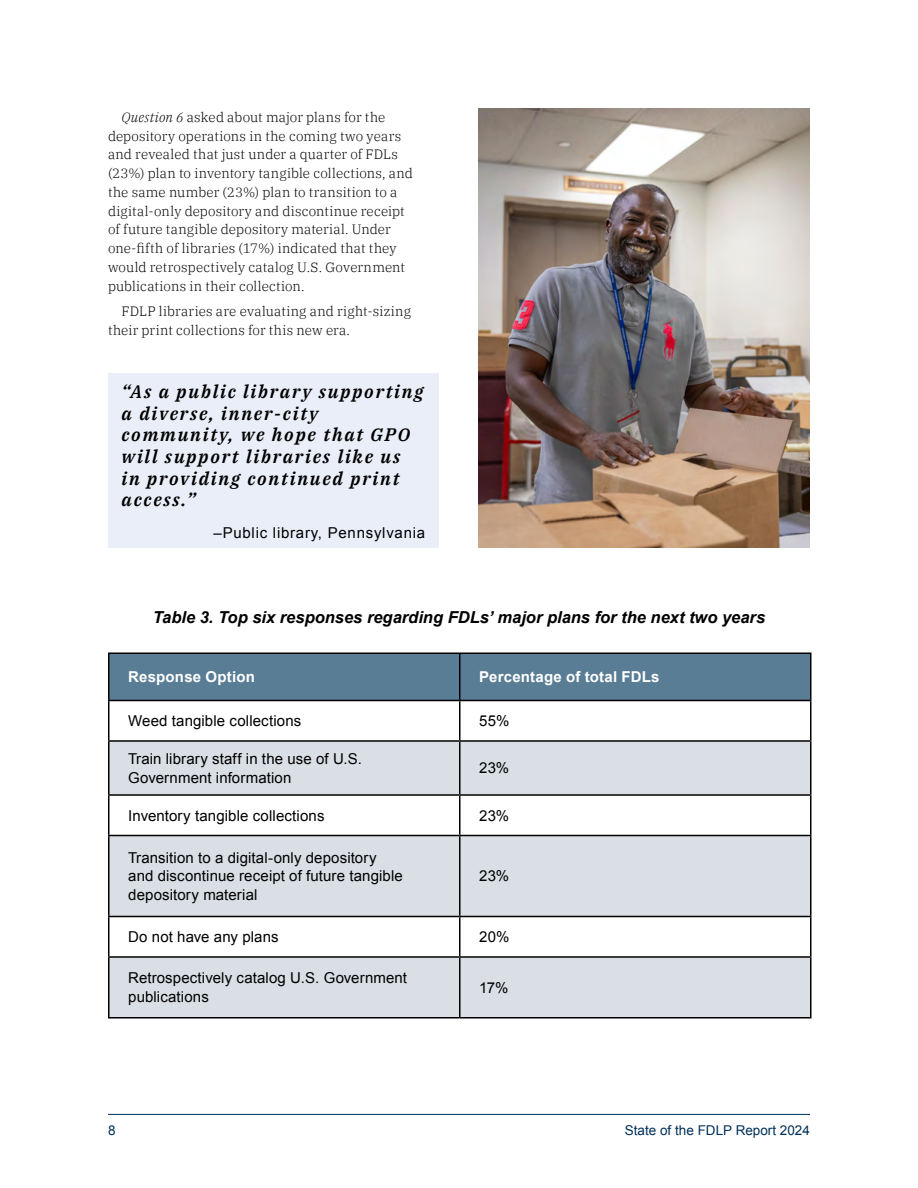
<style>
.page{position:relative;width:918px;height:1188px;background:#fff}
.page>*{position:absolute;margin:0;border:0;box-sizing:border-box;transform-origin:0 0}
.t1{font:italic 600 18px/21.6px "IBM Plex Serif";letter-spacing:.1em;color:#000}
.t2{font:italic 700 16.5px "Arial";color:#000}
.t3{font:15px/18.8px "Arial";letter-spacing:.01em;color:#000}
.t4{font:700 15px "Arial";letter-spacing:.015em;color:#fff}
.t5{font:15px "Arial";letter-spacing:.05em;color:#000}
.t6{font:300 13.5px/18.8px "IBM Plex Serif";letter-spacing:.015em;color:#000}
.t7{font:13.5px "Arial";color:#003057}
.s1{font-style:italic}
</style>
<div class="page">
<hr style="left:108px;top:1114px;width:702px;height:1px;background:#003057">
<div style="left:110px;top:654px;width:700px;height:46px;background:#587d95"></div>
<svg style="left:110px;top:742px;width:700px;height:275px;fill:#d9dfe4"></svg>
<hr style="left:108px;top:653px;width:352px;height:1px;background:#000">
<hr style="left:108px;top:654px;width:2px;height:46px;background:#000">
<hr style="left:460px;top:653px;width:352px;height:1px;background:#000">
<hr style="left:459px;top:654px;width:1px;height:46px;background:#000">
<hr style="left:810px;top:654px;width:2px;height:46px;background:#000">
<hr style="left:108px;top:700px;width:352px;height:1px;background:#000">
<hr style="left:108px;top:701px;width:2px;height:39px;background:#000">
<hr style="left:460px;top:700px;width:352px;height:1px;background:#000">
<hr style="left:459px;top:701px;width:1px;height:39px;background:#000">
<hr style="left:810px;top:701px;width:2px;height:39px;background:#000">
<hr style="left:108px;top:740px;width:352px;height:2px;background:#000">
<hr style="left:108px;top:742px;width:2px;height:52px;background:#000">
<hr style="left:460px;top:740px;width:352px;height:2px;background:#000">
<hr style="left:459px;top:742px;width:1px;height:52px;background:#000">
<hr style="left:810px;top:742px;width:2px;height:52px;background:#000">
<hr style="left:108px;top:794px;width:352px;height:2px;background:#000">
<hr style="left:108px;top:796px;width:2px;height:39px;background:#000">
<hr style="left:460px;top:794px;width:352px;height:2px;background:#000">
<hr style="left:459px;top:796px;width:1px;height:39px;background:#000">
<hr style="left:810px;top:796px;width:2px;height:39px;background:#000">
<hr style="left:108px;top:835px;width:352px;height:1px;background:#000">
<hr style="left:108px;top:836px;width:2px;height:80px;background:#000">
<hr style="left:460px;top:835px;width:352px;height:1px;background:#000">
<hr style="left:459px;top:836px;width:1px;height:80px;background:#000">
<hr style="left:810px;top:836px;width:2px;height:80px;background:#000">
<hr style="left:108px;top:916px;width:352px;height:1px;background:#000">
<hr style="left:108px;top:917px;width:2px;height:39px;background:#000">
<hr style="left:460px;top:916px;width:352px;height:1px;background:#000">
<hr style="left:459px;top:917px;width:1px;height:39px;background:#000">
<hr style="left:810px;top:917px;width:2px;height:39px;background:#000">
<hr style="left:108px;top:956px;width:352px;height:2px;background:#000">
<hr style="left:108px;top:958px;width:2px;height:59px;background:#000">
<hr style="left:460px;top:956px;width:352px;height:2px;background:#000">
<hr style="left:459px;top:958px;width:1px;height:59px;background:#000">
<hr style="left:810px;top:958px;width:2px;height:59px;background:#000">
<hr style="left:108px;top:1017px;width:352px;height:2px;background:#000">
<hr style="left:460px;top:1017px;width:352px;height:2px;background:#000">
<div style="left:108px;top:373px;width:331px;height:145px;background:#e9eef8"></div>
<div style="left:108px;top:507px;width:331px;height:41px;background:#e9eef8"></div>
<img style="left:478px;top:108px;width:332px;height:440px">
<p class="t6" style="left:108px;top:107px;width:306px;text-indent:14px"><span class="s1">Question 6</span> asked about major plans for the depository operations in the coming two years and revealed that just under a quarter of FDLs (23%) plan to inventory tangible collections, and the same number (23%) plan to transition to a digital-only depository and discontinue receipt of future tangible depository material. Under one-fifth of libraries (17%) indicated that they would retrospectively catalog U.S. Government publications in their collection.</p>
<p class="t6" style="left:108px;top:301px;width:305px;text-indent:14px">FDLP libraries are evaluating and right-sizing their print collections for this new era.</p>
<h1 class="t1" style="left:122px;top:380px;width:303px">“As a public library supporting a diverse, inner-city community, we hope that GPO will support libraries like us<br>in providing continued print access.”</h1>
<p class="t5" style="left:214px;top:523px;width:213px">–Public library, Pennsylvania</p>
<p class="t2" style="left:153px;top:606px;width:614px">Table 3. Top six responses regarding FDLs’ major plans for the next two years</p>
<p class="t4" style="left:128px;top:667px;width:128px">Response Option</p>
<p class="t4" style="left:479px;top:667px;width:182px">Percentage of total FDLs</p>
<p class="t3" style="left:128px;top:712px;width:175px">Weed tangible collections</p>
<p class="t3" style="left:479px;top:712px;width:32px">55%</p>
<p class="t3" style="left:128px;top:750px;width:235px">Train library staff in the use of U.S.<br>Government information</p>
<p class="t3" style="left:479px;top:759px;width:32px">23%</p>
<p class="t3" style="left:128px;top:806px;width:198px">Inventory tangible collections</p>
<p class="t3" style="left:479px;top:806px;width:32px">23%</p>
<p class="t3" style="left:128px;top:848px;width:276px">Transition to a digital-only depository and discontinue receipt of future tangible depository material</p>
<p class="t3" style="left:479px;top:867px;width:32px">23%</p>
<p class="t3" style="left:128px;top:928px;width:152px">Do not have any plans</p>
<p class="t3" style="left:479px;top:928px;width:32px">20%</p>
<p class="t3" style="left:128px;top:969px;width:280px">Retrospectively catalog U.S. Government publications</p>
<p class="t3" style="left:479px;top:978px;width:31px">17%</p>
<p class="t7" style="left:108px;top:1121px;width:9px">8</p>
<p class="t7" style="left:625px;top:1121px;width:187px">State of the FDLP Report 2024</p>
</div>
